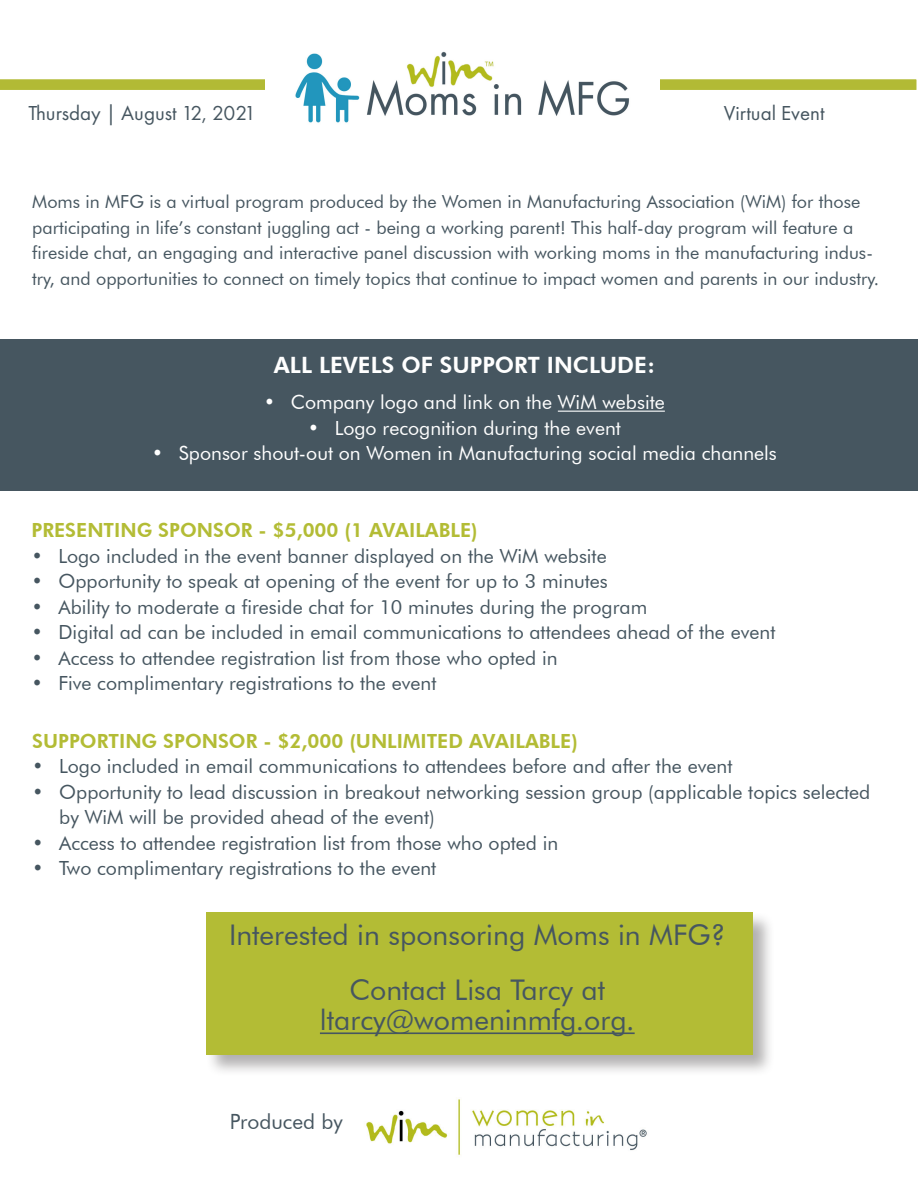
<style>
.page{position:relative;width:918px;height:1188px;background:#fff}
.page>*{position:absolute;margin:0;border:0;box-sizing:border-box;transform-origin:0 0}
.t1{font:28.5px "Futura BT";color:#465660}
.t2{font:800 22.5px "Futura BT";color:#fff}
.t3{font:21px "Futura PT";color:#465660}
.t4{font:21px "Futura BT";color:#465660}
.t5{font:19.5px/25.5px "Futura BT";color:#465660}
.t6{font:19.5px "Futura BT";color:#fff}
.t7{font:800 19.5px "Futura BT";color:#b3bc35}
.t8{font:18px/25.5px "Futura BT";color:#465660}
</style>
<div class="page">
<div style="left:0;top:340px;width:918px;height:151px;background:#465660"></div>
<div style="left:205px;top:911px;width:570px;height:166px;background:#231f20;opacity:.35"></div>
<div style="left:206px;top:912px;width:547px;height:143px;background:#b3bc35"></div>
<hr style="left:558px;top:411px;width:107px;height:1px;background:#fff">
<img style="left:366px;top:1099px;width:281px;height:56px">
<hr style="left:320px;top:1032px;width:315px;height:2px;background:#465660">
<svg style="left:0;top:79px;width:265px;height:11px;background:#b4bc3a"></svg>
<div style="left:645px;top:79px;width:272px;height:12px;background:#b2ba35"></div>
<div style="left:644px;top:78px;width:274px;height:13px;border:2px solid #fff"></div>
<img style="left:295px;top:51px;width:364px;height:72px">
<p class="t3" style="left:29px;top:101px;width:229px">Thursday | August 12, 2021</p>
<p class="t3" style="left:724px;top:101px;width:102px">Virtual Event</p>
<p class="t8" style="left:32px;top:189px;width:848px">Moms in MFG is a virtual program produced by the Women in Manufacturing Association (WiM) for those participating in life’s constant juggling act - being a working parent! This half-day program will feature a fireside chat, an engaging and interactive panel discussion with working moms in the manufacturing indus&shy;try, and opportunities to connect on timely topics that continue to impact women and parents in our industry.</p>
<p class="t2" style="left:274px;top:351px;width:383px">ALL LEVELS OF SUPPORT INCLUDE:</p>
<p class="t6" style="left:264px;top:390px;width:402px">• Company logo and link on the WiM website</p>
<p class="t6" style="left:308px;top:416px;width:315px">• Logo recognition during the event</p>
<p class="t6" style="left:152px;top:441px;width:626px">• Sponsor shout-out on Women in Manufacturing social media channels</p>
<p class="t7" style="left:32px;top:519px;width:448px">PRESENTING SPONSOR - $5,000 (1 AVAILABLE)</p>
<p class="t5" style="left:32px;top:543px;width:577px">• Logo included in the event banner displayed on the WiM website</p>
<p class="t5" style="left:32px;top:569px;width:578px">• Opportunity to speak at opening of the event for up to 3 minutes</p>
<p class="t5" style="left:32px;top:594px;width:617px">• Ability to moderate a fireside chat for 10 minutes during the program</p>
<p class="t5" style="left:32px;top:620px;width:745px">• Digital ad can be included in email communications to attendees ahead of the event</p>
<p class="t5" style="left:32px;top:645px;width:528px">• Access to attendee registration list from those who opted in</p>
<p class="t5" style="left:32px;top:671px;width:406px">• Five complimentary registrations to the event</p>
<p class="t7" style="left:32px;top:729px;width:547px">SUPPORTING SPONSOR - $2,000 (UNLIMITED AVAILABLE)</p>
<p class="t5" style="left:32px;top:753px;width:702px">• Logo included in email communications to attendees before and after the event</p>
<p class="t5" style="left:59px;top:779px;width:813px;text-indent:-27px">• Opportunity to lead discussion in breakout networking session group (applicable topics selected by WiM will be provided ahead of the event)</p>
<p class="t5" style="left:32px;top:830px;width:528px">• Access to attendee registration list from those who opted in</p>
<p class="t5" style="left:32px;top:855px;width:405px">• Two complimentary registrations to the event</p>
<p class="t1" style="left:229px;top:918px;width:498px">Interested in sponsoring Moms in MFG?</p>
<p class="t1" style="left:349px;top:973px;width:257px">Contact Lisa Tarcy at</p>
<p class="t1" style="left:320px;top:1003px;width:316px">ltarcy@womeninmfg.org.</p>
<p class="t4" style="left:230px;top:1108px;width:114px">Produced by</p>
</div>
